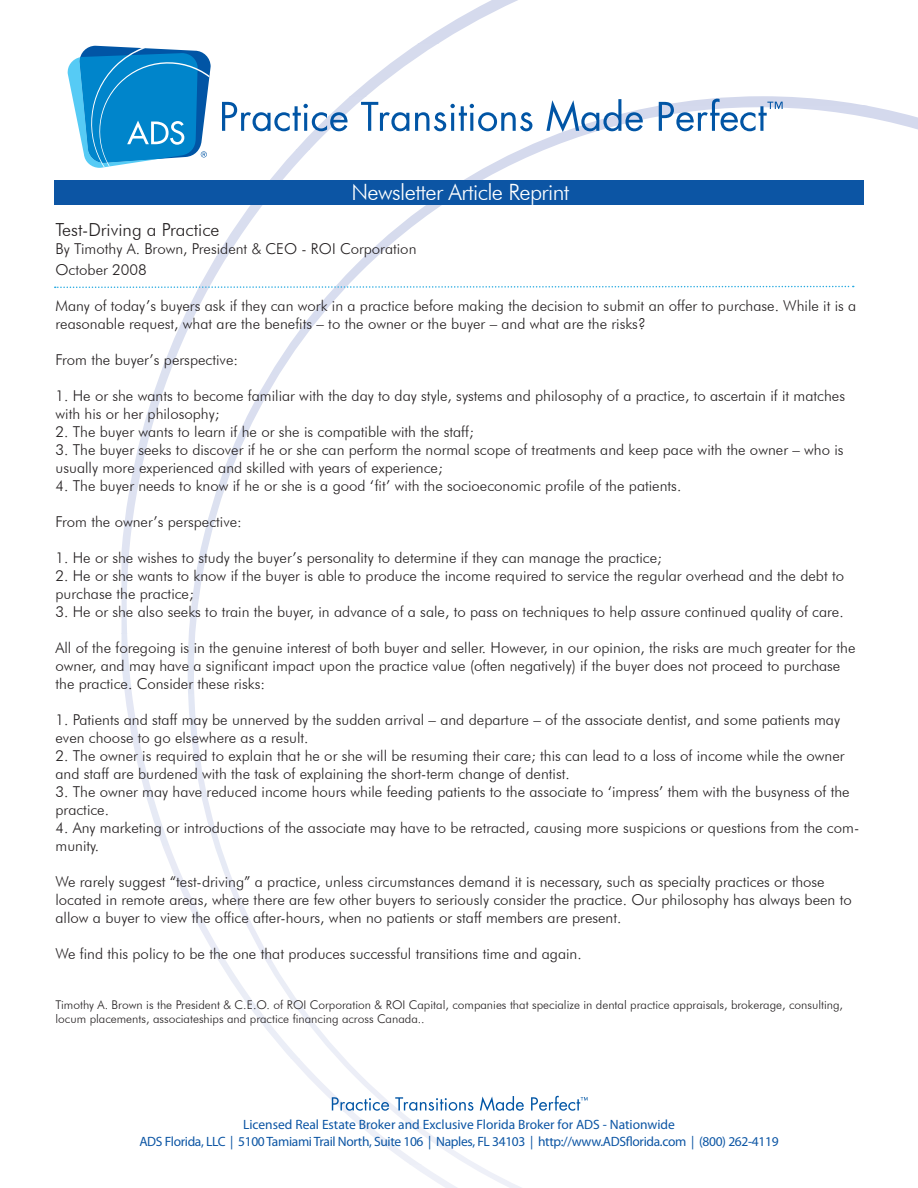
<style>
.page{position:relative;width:918px;height:1188px;background:#fff}
.page>*{position:absolute;margin:0;border:0;box-sizing:border-box;transform-origin:0 0}
.t1{font:300 22.5px "Futura BT";letter-spacing:-.025em;color:#fff}
.t2{font:300 18px "Futura BT";color:#231f20}
.Paragraph_Style_1{font:300 15px/18px "Futura BT";color:#231f20}
.t3{font:13.5px "Myriad Pro";letter-spacing:-.025em;color:#0c55a4}
.t4{font:13.5px "Myriad Pro";color:#0c55a4}
.Paragraph_Style_1-2{font:300 12px/14.4px "Futura BT";color:#231f20}
</style>
<div class="page">
<svg style="left:163px;top:846px;width:25px;height:53px"></svg>
<svg style="left:145px;top:793px;width:25px;height:53px"></svg>
<svg style="left:132px;top:740px;width:20px;height:53px"></svg>
<svg style="left:124px;top:687px;width:16px;height:53px"></svg>
<svg style="left:121px;top:633px;width:10px;height:54px"></svg>
<svg style="left:121px;top:575px;width:7px;height:58px"></svg>
<svg style="left:121px;top:522px;width:12px;height:53px"></svg>
<svg style="left:124px;top:469px;width:18px;height:53px"></svg>
<svg style="left:133px;top:416px;width:22px;height:53px"></svg>
<svg style="left:146px;top:362px;width:28px;height:54px"></svg>
<svg style="left:165px;top:309px;width:23px;height:53px"></svg>
<svg style="left:351px;top:44px;width:86px;height:52px"></svg>
<svg style="left:259px;top:105px;width:659px;height:45px"></svg>
<svg style="left:222px;top:96px;width:639px;height:9px"></svg>
<svg style="left:55px;top:285px;width:799px;height:4px"></svg>
<svg style="left:68px;top:46px;width:143px;height:122px"></svg>
<svg style="left:332px;top:1097px;width:57px;height:14px"></svg>
<svg style="left:395px;top:1097px;width:78px;height:14px"></svg>
<svg style="left:480px;top:1096px;width:44px;height:15px"></svg>
<svg style="left:531px;top:1096px;width:57px;height:15px"></svg>
<svg style="left:222px;top:102px;width:126px;height:29px"></svg>
<svg style="left:361px;top:102px;width:48px;height:29px"></svg>
<svg style="left:415px;top:104px;width:117px;height:27px"></svg>
<svg style="left:546px;top:99px;width:97px;height:33px"></svg>
<svg style="left:659px;top:99px;width:124px;height:32px"></svg>
<div style="left:54px;top:180px;width:810px;height:25px;background:#0c55a4"></div>
<p class="t1" style="left:351px;top:178px;width:220px">Newsletter Article Reprint</p>
<p class="t2" style="left:56px;top:218px;width:166px">Test-Driving a Practice</p>
<p class="Paragraph_Style_1" style="left:56px;top:239px;width:363px">By Timothy A. Brown, President &amp; CEO - ROI Corporation</p>
<p class="Paragraph_Style_1" style="left:56px;top:260px;width:93px">October 2008</p>
<p class="Paragraph_Style_1" style="left:56px;top:296px;width:802px">Many of today’s buyers ask if they can work in a practice before making the decision to submit an offer to purchase. While it is a reasonable request, what are the benefits – to the owner or the buyer – and what are the risks?</p>
<p class="Paragraph_Style_1" style="left:56px;top:350px;width:184px">From the buyer’s perspective:</p>
<p class="Paragraph_Style_1" style="left:56px;top:386px;width:791px">1. He or she wants to become familiar with the day to day style, systems and philosophy of a practice, to ascertain if it matches with his or her philosophy;</p>
<p class="Paragraph_Style_1" style="left:56px;top:422px;width:420px">2. The buyer wants to learn if he or she is compatible with the staff;</p>
<p class="Paragraph_Style_1" style="left:56px;top:440px;width:790px">3. The buyer seeks to discover if he or she can perform the normal scope of treatments and keep pace with the owner – who is usually more experienced and skilled with years of experience;</p>
<p class="Paragraph_Style_1" style="left:56px;top:476px;width:627px">4. The buyer needs to know if he or she is a good ‘fit’ with the socioeconomic profile of the patients.</p>
<p class="Paragraph_Style_1" style="left:56px;top:512px;width:188px">From the owner’s perspective:</p>
<p class="Paragraph_Style_1" style="left:56px;top:548px;width:608px">1. He or she wishes to study the buyer’s personality to determine if they can manage the practice;</p>
<p class="Paragraph_Style_1" style="left:56px;top:566px;width:790px">2. He or she wants to know if the buyer is able to produce the income required to service the regular overhead and the debt to purchase the practice;</p>
<p class="Paragraph_Style_1" style="left:56px;top:602px;width:790px">3. He or she also seeks to train the buyer, in advance of a sale, to pass on techniques to help assure continued quality of care.</p>
<p class="Paragraph_Style_1" style="left:56px;top:638px;width:802px">All of the foregoing is in the genuine interest of both buyer and seller. However, in our opinion, the risks are much greater for the owner, and may have a significant impact upon the practice value (often negatively) if the buyer does not proceed to purchase the practice. Consider these risks:</p>
<p class="Paragraph_Style_1" style="left:56px;top:710px;width:786px">1. Patients and staff may be unnerved by the sudden arrival – and departure – of the associate dentist, and some patients may even choose to go elsewhere as a result.</p>
<p class="Paragraph_Style_1" style="left:56px;top:746px;width:791px">2. The owner is required to explain that he or she will be resuming their care; this can lead to a loss of income while the owner and staff are burdened with the task of explaining the short-term change of dentist.</p>
<p class="Paragraph_Style_1" style="left:56px;top:782px;width:796px">3. The owner may have reduced income hours while feeding patients to the associate to ‘impress’ them with the busyness of the practice.</p>
<p class="Paragraph_Style_1" style="left:56px;top:818px;width:805px">4. Any marketing or introductions of the associate may have to be retracted, causing more suspicions or questions from the com&shy;munity.</p>
<p class="Paragraph_Style_1" style="left:56px;top:872px;width:798px">We rarely suggest “test-driving” a practice, unless circumstances demand it is necessary, such as specialty practices or those located in remote areas, where there are few other buyers to seriously consider the practice. Our philosophy has always been to allow a buyer to view the office after-hours, when no patients or staff members are present.</p>
<p class="Paragraph_Style_1" style="left:56px;top:944px;width:528px">We find this policy to be the one that produces successful transitions time and again.</p>
<p class="Paragraph_Style_1-2" style="left:56px;top:997px;width:789px">Timothy A. Brown is the President &amp; C.E.O. of ROI Corporation &amp; ROI Capital, companies that specialize in dental practice appraisals, brokerage, consulting, locum placements, associateships and practice financing across Canada..</p>
<p class="t4" style="left:243px;top:1116px;width:433px">Licensed Real Estate Broker and Exclusive Florida Broker for ADS - Nationwide</p>
<p class="t3" style="left:139px;top:1133px;width:641px">ADS Florida, LLC | 5100 Tamiami Trail North, Suite 106 | Naples, FL 34103 | http://www.ADSflorida.com | (800) 262-4119</p>
</div>
